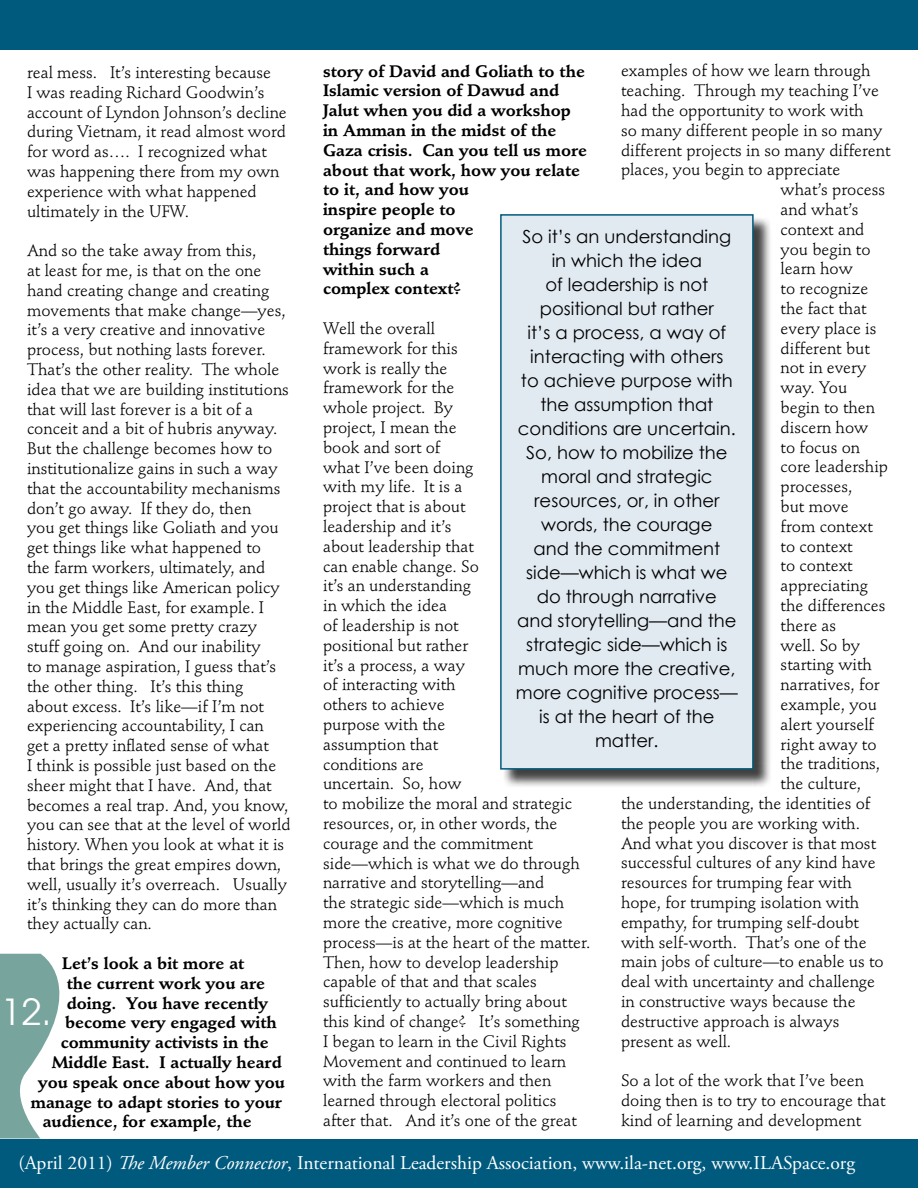
<style>
.page{position:relative;width:918px;height:1188px;background:#fff}
.page>*{position:absolute;margin:0;border:0;box-sizing:border-box;transform-origin:0 0}
.t1{font:36px "Avant Garde";color:#fff}
.t2{font:19.5px "Adobe Garamond Pro";color:#fff}
.t3{font:18px/24px "Century Gothic";color:#000;text-align:center}
.t4{font:16.5px/19.8px "Stempel Schneidler";color:#000}
.t5{font:700 16.5px/19.8px "Stempel Schneidler";color:#000}
.s1{font-style:italic}
</style>
<div class="page">
<div style="left:0;top:0;width:918px;height:50px;background:#005a7e"></div>
<div style="left:0;top:1140px;width:918px;height:48px;background:#005a7e"></div>
<svg style="left:0;top:954px;width:60px;height:184px"></svg>
<div style="left:503px;top:217px;width:270px;height:571px;background:#000;opacity:.75"></div>
<div style="left:501px;top:215px;width:252px;height:554px;background:#e1e9f1"></div>
<div style="left:500px;top:214px;width:254px;height:556px;border:2px solid #005a7e"></div>
<p class="t4" style="left:27px;top:63px;width:261px">real mess. It’s interesting because<br>I was reading Richard Goodwin’s account of Lyndon Johnson’s decline during Vietnam, it read almost word for word as…. I recognized what was happening there from my own experience with what happened ultimately in the UFW.</p>
<p class="t4" style="left:27px;top:241px;width:265px">And so the take away from this,<br>at least for me, is that on the one hand creating change and creating movements that make change—yes, it’s a very creative and innovative process, but nothing lasts forever.<br>That’s the other reality. The whole idea that we are building institutions that will last forever is a bit of a conceit and a bit of hubris anyway.<br>But the challenge becomes how to institutionalize gains in such a way that the accountability mechanisms don’t go away. If they do, then<br>you get things like Goliath and you get things like what happened to<br>the farm workers, ultimately, and you get things like American policy in the Middle East, for example. I mean you get some pretty crazy stuff going on. And our inability<br>to manage aspiration, I guess that’s the other thing. It’s this thing<br>about excess. It’s like—if I’m not experiencing accountability, I can<br>get a pretty inflated sense of what<br>I think is possible just based on the sheer might that I have. And, that becomes a real trap. And, you know, you can see that at the level of world history. When you look at what it is that brings the great empires down, well, usually it’s overreach. Usually it’s thinking they can do more than they actually can.</p>
<p class="t5" style="left:62px;top:954px;width:184px">Let’s look a bit more at</p>
<p class="t5" style="left:67px;top:973px;width:200px">the current work you are</p>
<p class="t5" style="left:67px;top:993px;width:203px">doing. You have recently</p>
<p class="t5" style="left:65px;top:1013px;width:213px">become very engaged with</p>
<p class="t5" style="left:61px;top:1033px;width:210px">community activists in the</p>
<p class="t5" style="left:52px;top:1053px;width:232px">Middle East. I actually heard</p>
<p class="t5" style="left:38px;top:1072px;width:248px">you speak once about how you</p>
<p class="t5" style="left:31px;top:1092px;width:253px">manage to adapt stories to your</p>
<p class="t5" style="left:43px;top:1112px;width:210px">audience, for example, the</p>
<h1 class="t1" style="left:2px;top:990px;width:51px">12.</h1>
<p class="t4" style="left:621px;top:61px;width:251px">examples of how we learn through</p>
<p class="t4" style="left:621px;top:81px;width:259px">teaching. Through my teaching I’ve</p>
<p class="t4" style="left:621px;top:101px;width:244px">had the opportunity to work with</p>
<p class="t4" style="left:621px;top:121px;width:263px">so many different people in so many</p>
<p class="t4" style="left:621px;top:140px;width:271px">different projects in so many different</p>
<p class="t4" style="left:621px;top:160px;width:221px">places, you begin to appreciate</p>
<p class="t4" style="left:781px;top:180px;width:106px">what’s process</p>
<p class="t4" style="left:781px;top:200px;width:79px">and what’s</p>
<p class="t4" style="left:781px;top:220px;width:85px">context and</p>
<p class="t4" style="left:781px;top:239px;width:91px">you begin to</p>
<p class="t4" style="left:781px;top:259px;width:74px">learn how</p>
<p class="t4" style="left:781px;top:279px;width:89px">to recognize</p>
<p class="t4" style="left:781px;top:299px;width:88px">the fact that</p>
<p class="t4" style="left:781px;top:319px;width:97px">every place is</p>
<p class="t4" style="left:781px;top:338px;width:91px">different but</p>
<p class="t4" style="left:781px;top:358px;width:87px">not in every</p>
<p class="t4" style="left:781px;top:378px;width:68px">way. You</p>
<p class="t4" style="left:781px;top:398px;width:96px">begin to then</p>
<p class="t4" style="left:781px;top:418px;width:89px">discern how</p>
<p class="t4" style="left:781px;top:437px;width:81px">to focus on</p>
<p class="t4" style="left:781px;top:457px;width:109px">core leadership</p>
<p class="t4" style="left:781px;top:477px;width:73px">processes,</p>
<p class="t4" style="left:781px;top:497px;width:70px">but move</p>
<p class="t4" style="left:781px;top:517px;width:94px">from context</p>
<p class="t4" style="left:781px;top:536px;width:74px">to context</p>
<p class="t4" style="left:781px;top:556px;width:74px">to context</p>
<p class="t4" style="left:781px;top:576px;width:89px">appreciating</p>
<p class="t4" style="left:781px;top:596px;width:106px">the differences</p>
<p class="t4" style="left:781px;top:616px;width:57px">there as</p>
<p class="t4" style="left:781px;top:635px;width:81px">well. So by</p>
<p class="t4" style="left:781px;top:655px;width:93px">starting with</p>
<p class="t4" style="left:781px;top:675px;width:101px">narratives, for</p>
<p class="t4" style="left:781px;top:695px;width:98px">example, you</p>
<p class="t4" style="left:781px;top:715px;width:95px">alert yourself</p>
<p class="t4" style="left:781px;top:734px;width:97px">right away to</p>
<p class="t4" style="left:781px;top:754px;width:101px">the traditions,</p>
<p class="t4" style="left:781px;top:774px;width:82px">the culture,</p>
<p class="t4" style="left:621px;top:794px;width:251px">the understanding, the identities of</p>
<p class="t4" style="left:621px;top:814px;width:241px">the people you are working with.</p>
<p class="t4" style="left:621px;top:833px;width:257px">And what you discover is that most</p>
<p class="t4" style="left:621px;top:853px;width:256px">successful cultures of any kind have</p>
<p class="t4" style="left:621px;top:873px;width:233px">resources for trumping fear with</p>
<p class="t4" style="left:621px;top:893px;width:240px">hope, for trumping isolation with</p>
<p class="t4" style="left:621px;top:913px;width:240px">empathy, for trumping self-doubt</p>
<p class="t4" style="left:621px;top:932px;width:247px">with self-worth. That’s one of the</p>
<p class="t4" style="left:621px;top:952px;width:264px">main jobs of culture—to enable us to</p>
<p class="t4" style="left:621px;top:972px;width:256px">deal with uncertainty and challenge</p>
<p class="t4" style="left:621px;top:992px;width:236px">in constructive ways because the</p>
<p class="t4" style="left:621px;top:1012px;width:220px">destructive approach is always</p>
<p class="t4" style="left:621px;top:1031px;width:112px">present as well.</p>
<p class="t4" style="left:621px;top:1071px;width:266px">So a lot of the work that I’ve been doing then is to try to encourage that kind of learning and development</p>
<p class="t5" style="left:323px;top:61px;width:265px">story of David and Goliath to the<br>Islamic version of Dawud and<br>Jalut when you did a workshop in Amman in the midst of the<br>Gaza crisis. Can you tell us more about that work, how you relate to it, and how you<br>inspire people to<br>organize and move<br>things forward<br>within such a<br>complex context?</p>
<p class="t4" style="left:323px;top:319px;width:269px">Well the overall<br>framework for this<br>work is really the<br>framework for the<br>whole project. By<br>project, I mean the<br>book and sort of<br>what I’ve been doing<br>with my life. It is a<br>project that is about<br>leadership and it’s<br>about leadership that<br>can enable change. So<br>it’s an understanding<br>in which the idea<br>of leadership is not<br>positional but rather<br>it’s a process, a way<br>of interacting with<br>others to achieve<br>purpose with the<br>assumption that<br>conditions are<br>uncertain. So, how<br>to mobilize the moral and strategic resources, or, in other words, the courage and the commitment side—which is what we do through narrative and storytelling—and<br>the strategic side—which is much more the creative, more cognitive process—is at the heart of the matter.<br>Then, how to develop leadership capable of that and that scales sufficiently to actually bring about this kind of change? It’s something<br>I began to learn in the Civil Rights<br>Movement and continued to learn with the farm workers and then learned through electoral politics after that. And it’s one of the great</p>
<p class="t3" style="left:516px;top:224px;width:224px">So it’s an understanding in which the idea<br>of leadership is not positional but rather<br>it’s a process, a way of interacting with others<br>to achieve purpose with the assumption that conditions are uncertain.<br>So, how to mobilize the moral and strategic resources, or, in other words, the courage<br>and the commitment side—which is what we do through narrative<br>and storytelling—and the strategic side—which is much more the creative, more cognitive process— is at the heart of the matter.</p>
<p class="t2" style="left:18px;top:1151px;width:838px">(April 2011) <span class="s1">The Member Connector</span>, International Leadership Association, www.ila-net.org, www.ILASpace.org</p>
</div>
